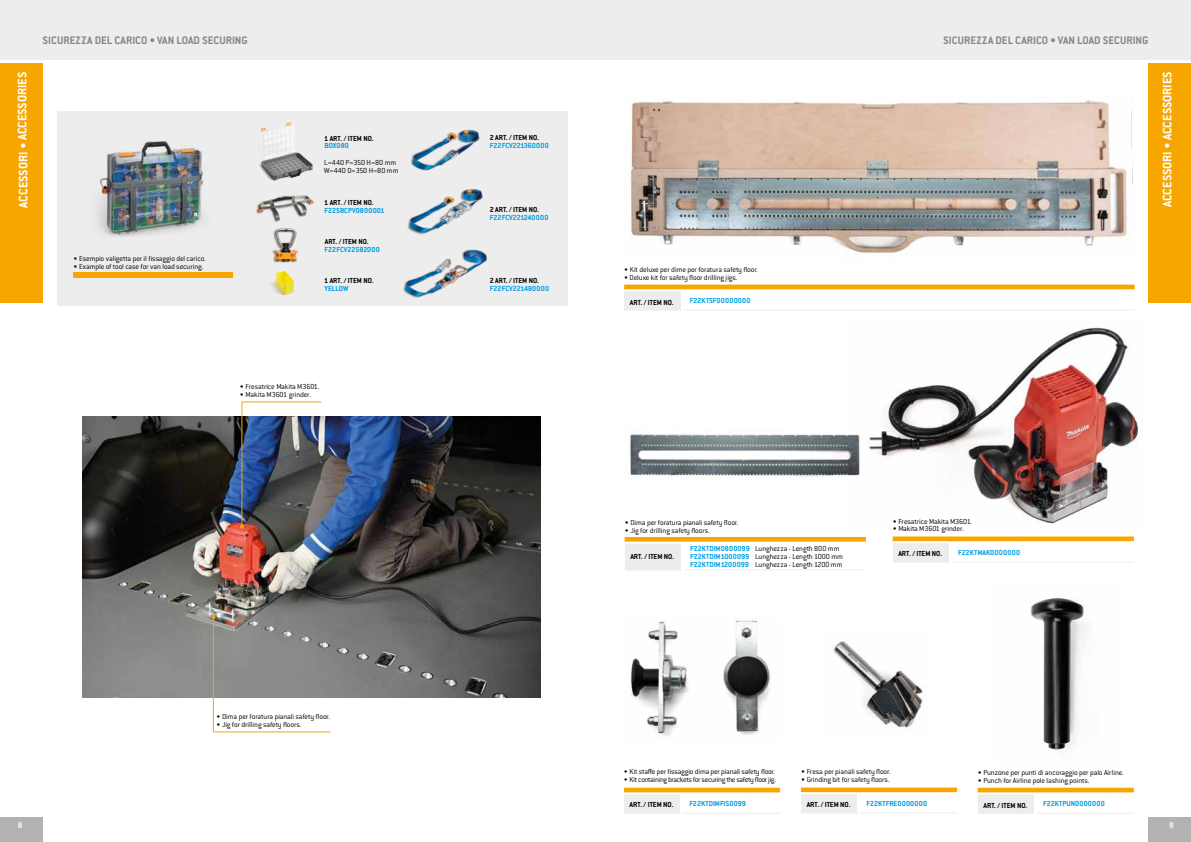
<style>
.page{position:relative;width:1191px;height:842px;background:#fff}
.page>*{position:absolute;margin:0;border:0;box-sizing:border-box;transform-origin:0 0}
.t1{font:700 13.5px "Conduit ITC Pro";color:#fff}
.t2{font:700 12px "Conduit ITC Pro";color:#878787}
.t3{font:700 9px "Conduit ITC Pro";color:#fff}
.t4{font:300 8px/8px "Conduit ITC Pro";letter-spacing:-.015em;color:#000}
.t5{font:700 8px/8px "Conduit ITC Pro";color:#009fe3;text-align:justify}
.t6{font:700 8px "Conduit ITC Pro";color:#000}
.t7{font:300 8px "Conduit ITC Pro";letter-spacing:-.045em;color:#000}
.t8{font:700 8px "Conduit ITC Pro";letter-spacing:.02em;color:#009fe3}
.t9{font:700 8px "Conduit ITC Pro";letter-spacing:.03em;color:#009fe3}
</style>
<div class="page">
<div style="left:0;top:0;width:1191px;height:60px;background:#ededed"></div>
<div style="left:1148px;top:817px;width:43px;height:25px;background:#b3b2b2"></div>
<div style="left:1148px;top:63px;width:43px;height:240px;background:#f7a600"></div>
<div style="left:0;top:63px;width:43px;height:240px;background:#f7a600"></div>
<div style="left:0;top:817px;width:43px;height:25px;background:#b3b2b2"></div>
<div style="left:57px;top:111px;width:511px;height:195px;background:#ededed"></div>
<img style="left:82px;top:416px;width:458px;height:282px">
<svg style="left:211px;top:615px;width:120px;height:118px"></svg>
<img style="left:240px;top:401px;width:82px;height:127px">
<img style="left:97px;top:141px;width:107px;height:96px">
<img style="left:259px;top:122px;width:32px;height:59px">
<img style="left:270px;top:271px;width:24px;height:24px">
<img style="left:256px;top:195px;width:58px;height:27px">
<div style="left:74px;top:272px;width:159px;height:6px;background:#f7a600"></div>
<div style="left:408px;top:189px;width:73px;height:45px;background:#000;opacity:.4"></div>
<img style="left:410px;top:189px;width:72px;height:45px">
<div style="left:403px;top:249px;width:84px;height:49px;background:#000;opacity:.4"></div>
<img style="left:404px;top:249px;width:83px;height:48px">
<div style="left:410px;top:130px;width:69px;height:41px;background:#000;opacity:.4"></div>
<img style="left:412px;top:130px;width:67px;height:40px">
<div style="left:272px;top:228px;width:25px;height:34px;background:#000;opacity:.4"></div>
<img style="left:274px;top:228px;width:23px;height:33px">
<div style="left:624px;top:793px;width:56px;height:20px;background:#ededed"></div>
<hr style="left:624px;top:813px;width:56px;height:1px;background:#ededed">
<hr style="left:683px;top:813px;width:68px;height:1px;background:#ededed">
<svg style="left:751px;top:813px;width:29px;height:1px"></svg>
<svg style="left:624px;top:788px;width:156px;height:6px"></svg>
<hr style="left:683px;top:792px;width:68px;height:2px;background:#fff">
<hr style="left:751px;top:792px;width:29px;height:2px;background:#fff">
<div style="left:977px;top:793px;width:57px;height:20px;background:#ededed"></div>
<hr style="left:977px;top:813px;width:57px;height:1px;background:#ededed">
<hr style="left:1037px;top:813px;width:68px;height:1px;background:#ededed">
<svg style="left:1105px;top:813px;width:28px;height:1px"></svg>
<svg style="left:977px;top:788px;width:156px;height:6px"></svg>
<hr style="left:1037px;top:792px;width:68px;height:2px;background:#fff">
<hr style="left:1105px;top:792px;width:28px;height:2px;background:#fff">
<div style="left:801px;top:793px;width:56px;height:20px;background:#ededed"></div>
<hr style="left:860px;top:812px;width:68px;height:1px;background:#ededed">
<svg style="left:801px;top:787px;width:156px;height:7px"></svg>
<hr style="left:860px;top:792px;width:68px;height:2px;background:#fff">
<hr style="left:928px;top:792px;width:29px;height:2px;background:#fff">
<div style="left:624px;top:290px;width:57px;height:20px;background:#ededed"></div>
<hr style="left:624px;top:310px;width:57px;height:1px;background:#ededed">
<hr style="left:684px;top:310px;width:68px;height:1px;background:#ededed">
<hr style="left:752px;top:310px;width:382px;height:1px;background:#ededed">
<div style="left:624px;top:285px;width:510px;height:6px;background:#f7a600"></div>
<hr style="left:684px;top:289px;width:68px;height:2px;background:#fff">
<hr style="left:752px;top:289px;width:382px;height:2px;background:#fff">
<div style="left:624px;top:543px;width:57px;height:27px;background:#ededed"></div>
<hr style="left:684px;top:569px;width:68px;height:1px;background:#ededed">
<hr style="left:752px;top:569px;width:114px;height:1px;background:#ededed">
<svg style="left:624px;top:537px;width:242px;height:7px"></svg>
<hr style="left:684px;top:542px;width:68px;height:2px;background:#fff">
<hr style="left:752px;top:542px;width:114px;height:2px;background:#fff">
<div style="left:892px;top:542px;width:57px;height:20px;background:#ededed"></div>
<hr style="left:952px;top:561px;width:68px;height:1px;background:#ededed">
<hr style="left:1020px;top:561px;width:113px;height:1px;background:#ededed">
<svg style="left:892px;top:536px;width:241px;height:7px"></svg>
<hr style="left:952px;top:541px;width:68px;height:2px;background:#fff">
<hr style="left:1020px;top:541px;width:113px;height:2px;background:#fff">
<img style="left:1030px;top:597px;width:57px;height:156px">
<img style="left:832px;top:641px;width:92px;height:88px">
<img style="left:867px;top:327px;width:271px;height:197px">
<img style="left:630px;top:96px;width:503px;height:159px">
<img style="left:629px;top:434px;width:231px;height:43px">
<img style="left:631px;top:620px;width:139px;height:116px">
<h2 class="t2" style="left:43px;top:33px;width:207px">SICUREZZA DEL CARICO • VAN LOAD SECURING</h2>
<h2 class="t2" style="left:943px;top:33px;width:207px">SICUREZZA DEL CARICO •VAN LOAD SECURING</h2>
<h1 class="t1" style="left:14px;top:208px;width:137px;rotate:-90deg">ACCESSORI •ACCESSORIES</h1>
<h1 class="t1" style="left:1159px;top:207px;width:137px;rotate:-90deg">ACCESSORI •ACCESSORIES</h1>
<p class="t6" style="left:490px;top:133px;width:51px">2 ART. / ITEM NO.</p>
<p class="t6" style="left:324px;top:133px;width:51px">1 ART. / ITEM NO.</p>
<p class="t4" style="left:324px;top:158px;width:76px">L=440 P=350 H=80 mm<br>W=440 D=350 H=80 mm</p>
<p class="t5" style="left:324px;top:142px;width:26px">BOX080</p>
<p class="t5" style="left:490px;top:142px;width:60px">F22FCV221360000</p>
<p class="t6" style="left:324px;top:198px;width:51px">1 ART. / ITEM NO.</p>
<p class="t6" style="left:490px;top:205px;width:51px">2 ART. / ITEM NO.</p>
<p class="t5" style="left:324px;top:206px;width:62px">F22SBCPV0800001</p>
<p class="t5" style="left:490px;top:213px;width:60px">F22FCV221240000</p>
<p class="t6" style="left:325px;top:237px;width:45px">ART. / ITEM NO.</p>
<p class="t4" style="left:73px;top:254px;width:134px">• Esempio valigetta per il fissaggio del carico.</p>
<p class="t4" style="left:73px;top:262px;width:132px">• Example of tool case for van load securing.</p>
<p class="t5" style="left:325px;top:245px;width:57px">F22FCV22582000</p>
<p class="t6" style="left:324px;top:276px;width:51px">1 ART. / ITEM NO.</p>
<p class="t5" style="left:324px;top:285px;width:25px">YELLOW</p>
<p class="t4" style="left:240px;top:383px;width:81px">• Fresatrice Makita M3601.</p>
<p class="t4" style="left:240px;top:391px;width:73px">• Makita M3601 grinder.</p>
<p class="t4" style="left:216px;top:713px;width:115px">• Dima per foratura pianali safety floor.</p>
<p class="t4" style="left:216px;top:720px;width:87px">• Jig for drilling safety floors.</p>
<p class="t6" style="left:490px;top:276px;width:51px">2 ART. / ITEM NO.</p>
<p class="t5" style="left:490px;top:284px;width:61px">F22FCV221480000</p>
<p class="t4" style="left:624px;top:265px;width:135px">• Kit deluxe per dime per foratura safety floor.</p>
<p class="t6" style="left:630px;top:297px;width:45px">ART. / ITEM NO.</p>
<p class="t4" style="left:624px;top:273px;width:115px">• Deluxe kit for safety floor drilling jigs.</p>
<p class="t9" style="left:690px;top:296px;width:62px">F22KTSF00000000</p>
<p class="t4" style="left:892px;top:517px;width:81px">• Fresatrice Makita M3601.</p>
<p class="t6" style="left:898px;top:549px;width:45px">ART. / ITEM NO.</p>
<p class="t4" style="left:624px;top:518px;width:115px">• Dima per foratura pianali safety floor.</p>
<p class="t6" style="left:630px;top:552px;width:45px">ART. / ITEM NO.</p>
<p class="t4" style="left:755px;top:545px;width:89px">Lunghezza - Length 800 mm<br>Lunghezza - Length 1000 mm<br>Lunghezza - Length 1200 mm</p>
<p class="t4" style="left:624px;top:526px;width:87px">• Jig for drilling safety floors.</p>
<p class="t4" style="left:892px;top:525px;width:73px">• Makita M3601 grinder.</p>
<p class="t5" style="left:690px;top:544px;width:61px">F22KTDIM0800099<br>F22KTDIM1000099<br>F22KTDIM1200099</p>
<p class="t5" style="left:958px;top:548px;width:64px">F22KTMAK0000000</p>
<p class="t4" style="left:801px;top:767px;width:91px">• Fresa per pianali safety floor.</p>
<p class="t6" style="left:806px;top:800px;width:45px">ART. / ITEM NO.</p>
<p class="t4" style="left:624px;top:768px;width:153px">• Kit staffe per fissaggio dima per pianali safety floor.</p>
<p class="t6" style="left:629px;top:800px;width:45px">ART. / ITEM NO.</p>
<p class="t4" style="left:977px;top:768px;width:148px">• Punzone per punti di ancoraggio per palo Airline.</p>
<p class="t6" style="left:983px;top:800px;width:45px">ART. / ITEM NO.</p>
<p class="t7" style="left:624px;top:775px;width:154px">• Kit containing brackets for securing the safety floor jig.</p>
<p class="t4" style="left:801px;top:775px;width:90px">• Grinding bit for safety floors.</p>
<p class="t4" style="left:977px;top:776px;width:113px">• Punch for Airline pole lashing points.</p>
<p class="t5" style="left:689px;top:800px;width:58px">F22KTDIMFIS0099</p>
<p class="t5" style="left:866px;top:799px;width:62px">F22KTFRE0000000</p>
<p class="t8" style="left:1043px;top:799px;width:63px">F22KTPUN0000000</p>
<p class="t3" style="left:18px;top:820px;width:6px">8</p>
<p class="t3" style="left:1169px;top:820px;width:6px">9</p>
</div>
